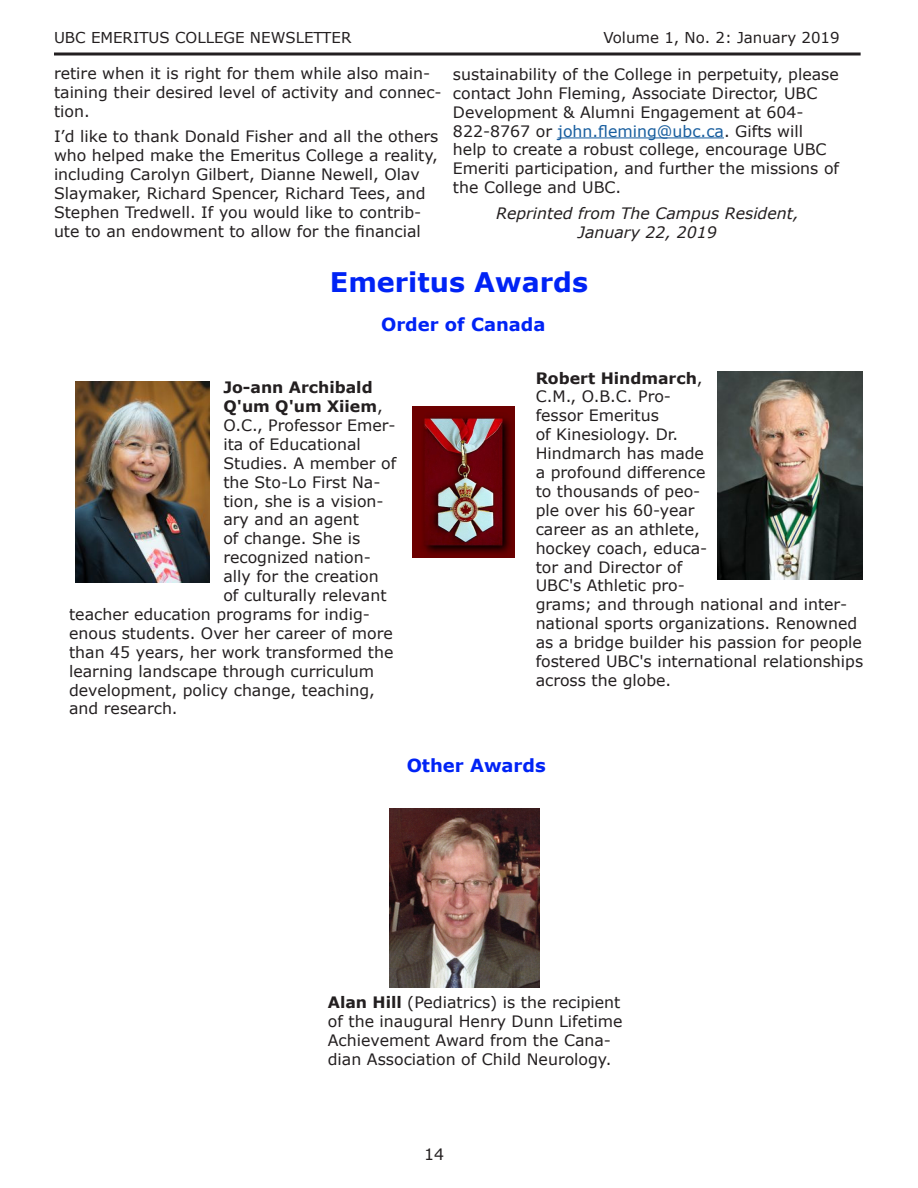
<style>
.page{position:relative;width:918px;height:1188px;background:#fff}
.page>*{position:absolute;margin:0;border:0;box-sizing:border-box;transform-origin:0 0}
.Heading_2{font:700 27px "Verdana";color:#0023f5}
.Heading_3{font:700 18px "Verdana";color:#0023f5}
.t1{font:15.75px/18.9px "Verdana";color:#231f20}
.t2{font:italic 15.75px/18.9px "Verdana";color:#231f20;text-align:center}
.t3{font:700 15.75px "Verdana";color:#231f20}
.t4{font:15px "Verdana";color:#231f20}
.s1{color:#175d9e}
.s2{font-weight:400}
.s3{font-weight:700}
</style>
<div class="page">
<svg style="left:54px;top:52px;width:807px;height:4px;background:#595657"></svg>
<img style="left:412px;top:406px;width:103px;height:151px">
<img style="left:717px;top:372px;width:145px;height:207px">
<img style="left:76px;top:381px;width:134px;height:202px">
<img style="left:390px;top:809px;width:150px;height:178px">
<hr style="left:558px;top:137px;width:166px;height:1px;background:#175d9e">
<p class="t4" style="left:54px;top:27px;width:299px">UBC EMERITUS COLLEGE NEWSLETTER</p>
<p class="t4" style="left:603px;top:27px;width:238px">Volume 1, No. 2: January 2019</p>
<p class="t1" style="left:54px;top:64px;width:389px">retire when it is right for them while also main&shy;taining their desired level of activity and connec&shy;tion.</p>
<p class="t1" style="left:54px;top:127px;width:386px">I’d like to thank Donald Fisher and all the others who helped make the Emeritus College a reality, including Carolyn Gilbert, Dianne Newell, Olav Slaymaker, Richard Spencer, Richard Tees, and Stephen Tredwell. If you would like to contrib&shy;ute to an endowment to allow for the financial</p>
<p class="t1" style="left:453px;top:65px;width:388px">sustainability of the College in perpetuity, please contact John Fleming, Associate Director, UBC Development &amp; Alumni Engagement at 604- 822-8767 or <span class="s1">john.fleming@ubc.ca</span>. Gifts will help to create a robust college, encourage UBC Emeriti participation, and further the missions of the College and UBC.</p>
<p class="t2" style="left:496px;top:204px;width:304px">Reprinted from The Campus Resident,<br>January 22, 2019</p>
<p class="Heading_2" style="left:330px;top:263px;width:260px">Emeritus Awards</p>
<p class="Heading_3" style="left:381px;top:312px;width:166px">Order of Canada</p>
<p class="t3" style="left:223px;top:376px;width:151px">Jo-ann Archibald</p>
<p class="t3" style="left:223px;top:395px;width:161px">Q'um Q'um Xiiem<span class="s2">,</span></p>
<p class="t1" style="left:223px;top:416px;width:174px">O.C., Professor Emer-</p>
<p class="t1" style="left:223px;top:434px;width:139px">ita of Educational</p>
<p class="t1" style="left:223px;top:453px;width:174px">Studies. A member of</p>
<p class="t1" style="left:223px;top:472px;width:159px">the Sto-Lo First Na-</p>
<p class="t1" style="left:223px;top:491px;width:162px">tion, she is a vision-</p>
<p class="t1" style="left:223px;top:510px;width:137px">ary and an agent</p>
<p class="t1" style="left:223px;top:529px;width:138px">of change. She is</p>
<p class="t1" style="left:223px;top:548px;width:149px">recognized nation-</p>
<p class="t1" style="left:223px;top:567px;width:157px">ally for the creation</p>
<p class="t1" style="left:223px;top:586px;width:165px">of culturally relevant</p>
<p class="t1" style="left:69px;top:605px;width:302px">teacher education programs for indig-</p>
<p class="t1" style="left:69px;top:623px;width:325px">enous students. Over her career of more</p>
<p class="t1" style="left:69px;top:642px;width:326px">than 45 years, her work transformed the</p>
<p class="t1" style="left:69px;top:661px;width:307px">learning landscape through curriculum</p>
<p class="t1" style="left:69px;top:680px;width:307px">development, policy change, teaching,</p>
<p class="t1" style="left:69px;top:699px;width:110px">and research.</p>
<p class="t1" style="left:536px;top:368px;width:329px"><span class="s3">Robert Hindmarch</span>,<br>C.M., O.B.C. Pro-<br>fessor Emeritus<br>of Kinesiology. Dr.<br>Hindmarch has made<br>a profound difference<br>to thousands of peo-<br>ple over his 60-year<br>career as an athlete,<br>hockey coach, educa-<br>tor and Director of<br>UBC's Athletic pro-<br>grams; and through national and inter&shy;national sports organizations. Renowned as a bridge builder his passion for people fostered UBC's international relationships across the globe.</p>
<p class="Heading_3" style="left:407px;top:753px;width:141px">Other Awards</p>
<p class="t1" style="left:328px;top:992px;width:296px"><span class="s3">Alan Hill</span> (Pediatrics) is the recipient of the inaugural Henry Dunn Lifetime Achievement Award from the Cana&shy;dian Association of Child Neurology.</p>
<p class="t1" style="left:424px;top:1144px;width:22px">14</p>
</div>
